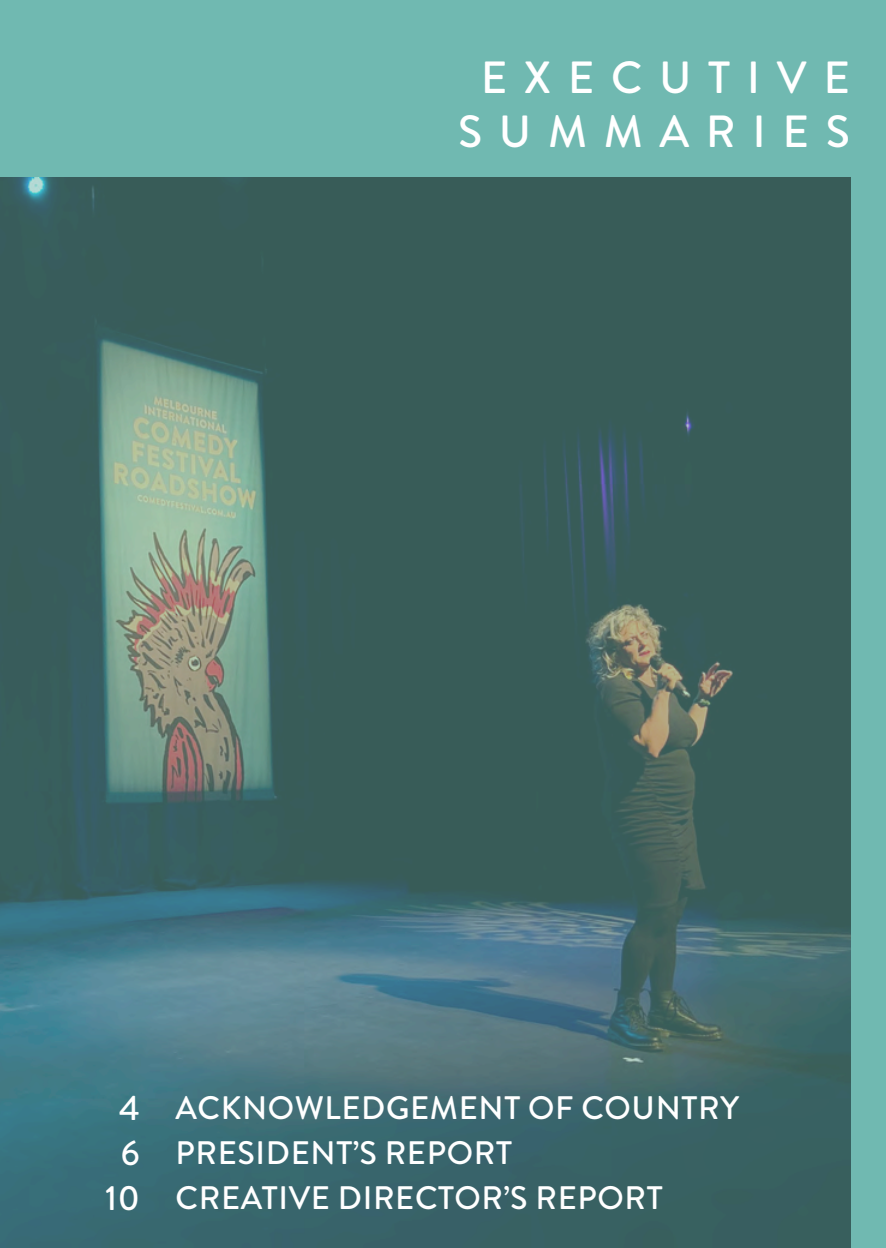
<style>
.page{position:relative;width:886px;height:1248px;background:#fff}
.page>*{position:absolute;margin:0;border:0;box-sizing:border-box;transform-origin:0 0}
.t1{font:500 45px/54px "Brandon Grotesque";letter-spacing:.37em;color:#fff;text-align:center}
.t2{font:500 35px "Brandon Grotesque";color:#fff}
.t3{font:500 32.5px "Brandon Grotesque";letter-spacing:.02em;color:#fff}
</style>
<div class="page">
<div style="left:0;top:0;width:886px;height:1247px;background:#70b9b1"></div>
<img style="left:0;top:177px;width:850px;height:1070px">
<p class="t1" style="left:458px;top:51px;width:393px">EXECUTIVE<br>SUMMARIES</p>
<p class="t2" style="left:119px;top:1084px;width:22px">4</p>
<p class="t2" style="left:121px;top:1129px;width:20px">6</p>
<p class="t2" style="left:105px;top:1174px;width:36px">10</p>
<p class="t3" style="left:175px;top:1084px;width:565px">ACKNOWLEDGEMENT OF COUNTRY</p>
<p class="t3" style="left:175px;top:1129px;width:338px">PRESIDENT’S REPORT</p>
<p class="t3" style="left:175px;top:1174px;width:489px">CREATIVE DIRECTOR’S REPORT</p>
</div>
